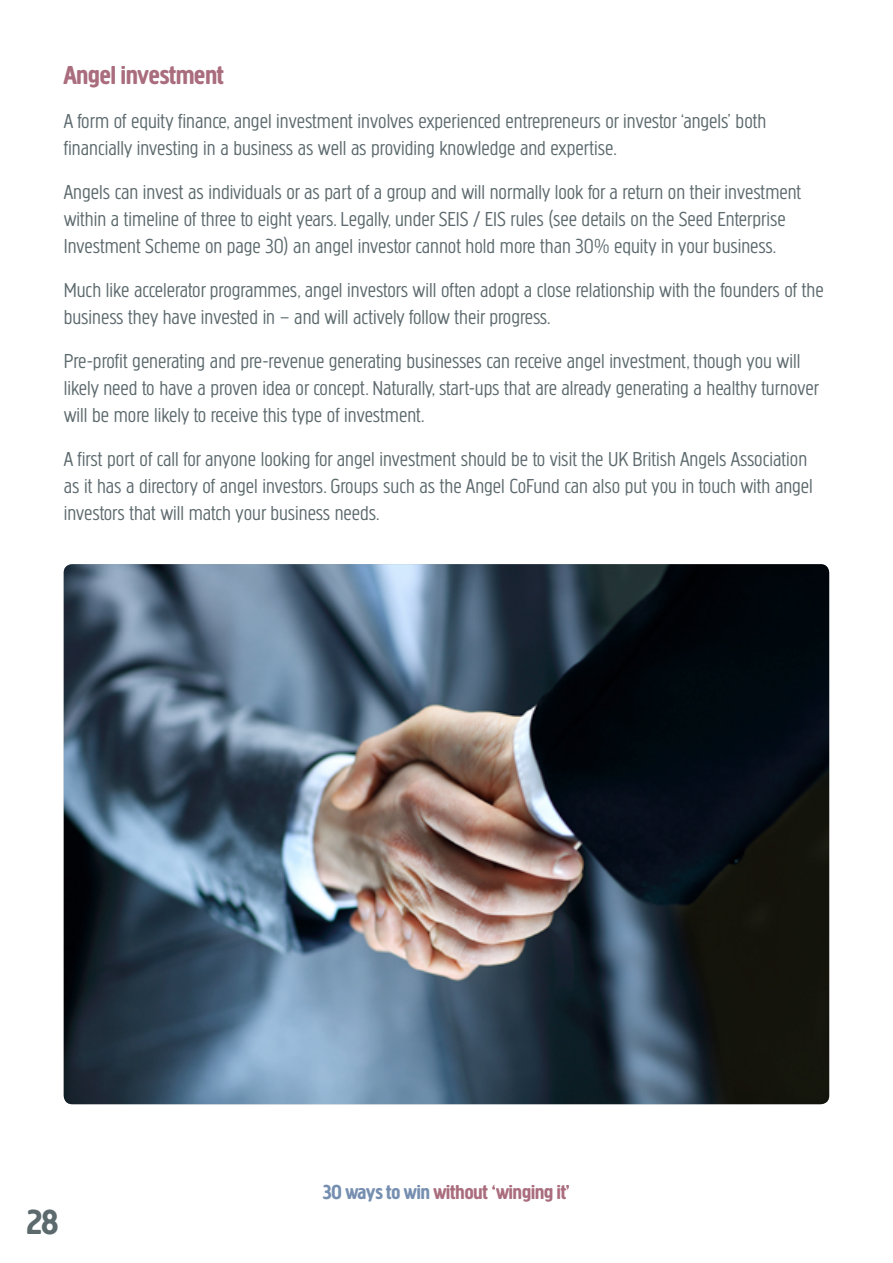
<style>
.page{position:relative;width:893px;height:1263px;background:#fff}
.page>*{position:absolute;margin:0;border:0;box-sizing:border-box;transform-origin:0 0}
.t1{font:700 36px "Plusnet Creighton Pro";color:#5c696d}
.t2{font:700 27px "Plusnet Creighton Pro";color:#aa6d7d}
.t3{font:300 21px/27px "Plusnet Creighton Pro";color:#5c696d}
.t4{font:700 21px "Plusnet Creighton Pro";color:#aa6d7d}
.s1{color:#768fb1}
</style>
<div class="page">
<img style="left:64px;top:564px;width:765px;height:540px">
<p class="t2" style="left:64px;top:59px;width:161px">Angel investment</p>
<p class="t3" style="left:64px;top:107px;width:704px">A form of equity finance, angel investment involves experienced entrepreneurs or investor ‘angels’ both financially investing in a business as well as providing knowledge and expertise.</p>
<p class="t3" style="left:64px;top:178px;width:739px">Angels can invest as individuals or as part of a group and will normally look for a return on their investment within a timeline of three to eight years. Legally, under SEIS / EIS rules (see details on the Seed Enterprise<br>Investment Scheme on page 30) an angel investor cannot hold more than 30% equity in your business.</p>
<p class="t3" style="left:64px;top:276px;width:761px">Much like accelerator programmes, angel investors will often adopt a close relationship with the founders of the business they have invested in – and will actively follow their progress.</p>
<p class="t3" style="left:64px;top:347px;width:757px">Pre-profit generating and pre-revenue generating businesses can receive angel investment, though you will likely need to have a proven idea or concept. Naturally, start-ups that are already generating a healthy turnover will be more likely to receive this type of investment.</p>
<p class="t3" style="left:64px;top:445px;width:751px">A first port of call for anyone looking for angel investment should be to visit the UK British Angels Association as it has a directory of angel investors. Groups such as the Angel CoFund can also put you in touch with angel investors that will match your business needs.</p>
<h1 class="t1" style="left:27px;top:1201px;width:33px">28</h1>
<p class="t4" style="left:323px;top:1180px;width:248px"><span class="s1">30 ways to win</span> without ‘winging it’</p>
</div>
